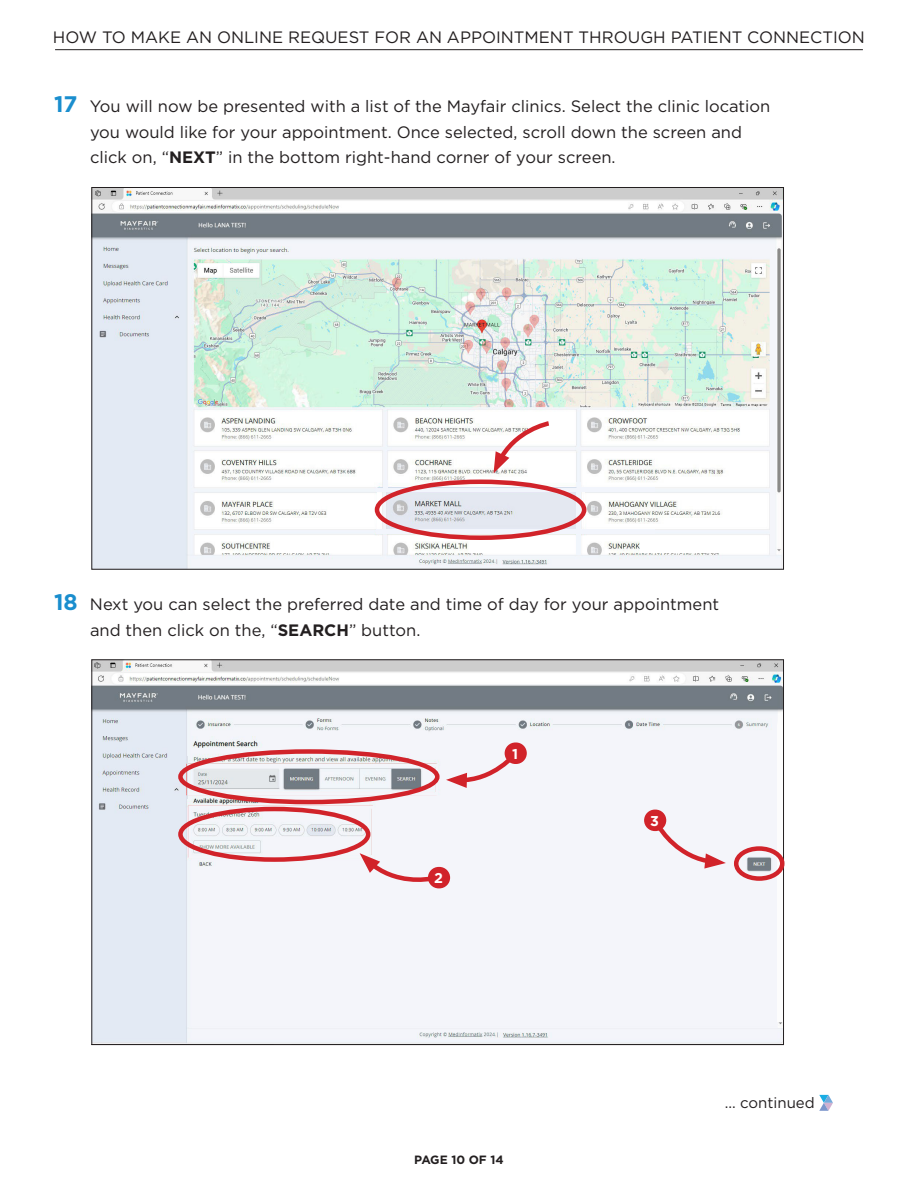
<style>
.page{position:relative;width:918px;height:1188px;background:#fff}
.page>*{position:absolute;margin:0;border:0;box-sizing:border-box;transform-origin:0 0}
.body_copy{font:16.5px/25.5px "Gotham";color:#231f20}
.t1{font:15px "Gotham";color:#231f20}
.body_copy-2{font:700 14.25px "Gotham";color:#fff}
.t2{font:700 12px "Gotham";color:#231f20}
.s1{font-weight:700;font-size:22.5px;color:#1a8ece}
.s2{font-weight:700}
</style>
<div class="page">
<hr style="left:55px;top:49px;width:808px;height:1px;background:#231f20">
<svg style="left:819px;top:1095px;width:14px;height:16px"></svg>
<img style="left:94px;top:189px;width:688px;height:378px">
<img style="left:387px;top:492px;width:190px;height:37px">
<img style="left:378px;top:492px;width:4px;height:37px">
<img style="left:581px;top:492px;width:3px;height:37px">
<svg style="left:577px;top:482px;width:4px;height:72px"></svg>
<svg style="left:376px;top:529px;width:279px;height:5px"></svg>
<svg style="left:376px;top:488px;width:279px;height:4px"></svg>
<hr style="left:378px;top:487px;width:199px;height:1px;background:#d3deeb">
<div style="left:383px;top:480px;width:5px;height:8px;background:#f2f5fc"></div>
<div style="left:375px;top:480px;width:211px;height:60px;border:4px solid #d1232a;border-radius:50%"></div>
<svg style="left:493px;top:419px;width:60px;height:54px"></svg>
<img style="left:94px;top:662px;width:688px;height:381px">
<div style="left:188px;top:805px;width:187px;height:53px;border:3px solid #f4f5fa"></div>
<div style="left:187px;top:764px;width:251px;height:32px;border:3px solid #f4f5fa"></div>
<img style="left:187px;top:757px;width:1px;height:42px">
<div style="left:178px;top:749px;width:262px;height:55px;border:4px solid #d1232a;border-radius:50%"></div>
<div style="left:178px;top:807px;width:192px;height:55px;border:4px solid #d1232a;border-radius:50%"></div>
<div style="left:714px;top:846px;width:27px;height:32px;background:#f4f5fa"></div>
<svg style="left:737px;top:849px;width:41px;height:6px"></svg>
<svg style="left:723px;top:874px;width:55px;height:6px"></svg>
<div style="left:778px;top:718px;width:5px;height:304px;background:#fcfcfc"></div>
<div style="left:734px;top:846px;width:51px;height:35px;border:4px solid #d1232a;border-radius:50%"></div>
<svg style="left:360px;top:853px;width:74px;height:33px"></svg>
<svg style="left:656px;top:824px;width:70px;height:45px"></svg>
<svg style="left:446px;top:749px;width:74px;height:39px"></svg>
<div style="left:505px;top:742px;width:22px;height:22px;background:#d1232a;border-radius:11px"></div>
<div style="left:428px;top:867px;width:22px;height:21px;background:#d1232a;border-radius:11px"></div>
<div style="left:644px;top:810px;width:22px;height:21px;background:#d1232a;border-radius:11px"></div>
<p class="body_copy" style="left:53px;top:24px;width:814px">HOW TO MAKE AN ONLINE REQUEST FOR AN APPOINTMENT THROUGH PATIENT CONNECTION</p>
<p class="body_copy" style="left:90px;top:94px;width:682px;text-indent:-36px"><span class="s1">17</span> You will now be presented with a list of the Mayfair clinics. Select the clinic location you would like for your appointment. Once selected, scroll down the screen and click on, “<span class="s2">NEXT</span>” in the bottom right-hand corner of your screen.</p>
<p class="body_copy" style="left:90px;top:592px;width:631px;text-indent:-36px"><span class="s1">18</span> Next you can select the preferred date and time of day for your appointment and then click on the, “<span class="s2">SEARCH</span>” button.</p>
<p class="body_copy-2" style="left:434px;top:869px;width:10px">2</p>
<p class="body_copy-2" style="left:512px;top:744px;width:8px">1</p>
<p class="t2" style="left:414px;top:1151px;width:91px">PAGE 10 OF 14</p>
<p class="body_copy-2" style="left:650px;top:812px;width:10px">3</p>
<p class="t1" style="left:725px;top:1093px;width:92px">... continued</p>
</div>
